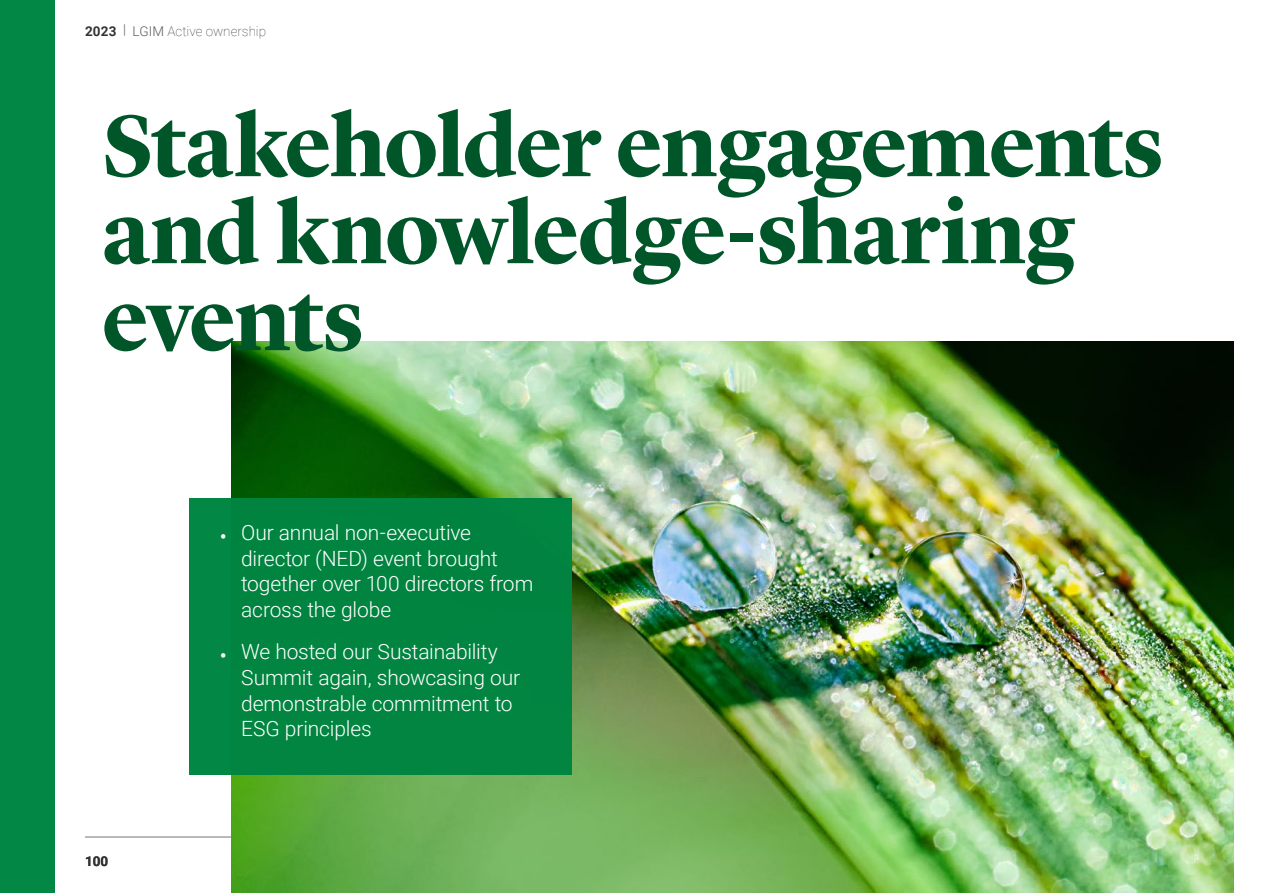
<style>
.page{position:relative;width:1263px;height:893px;background:#fff}
.page>*{position:absolute;margin:0;border:0;box-sizing:border-box;transform-origin:0 0}
.Inside_page_header{font:700 90px/87px "Lyon Display";letter-spacing:-.02em;color:#005629}
.t1{font:300 21px/25.5px "Roboto";letter-spacing:-.01em;color:#fff}
.t2{font:100 13.5px "Roboto";letter-spacing:-.005em;color:#333}
.t3{font:700 13.5px "Roboto";color:#333}
.s1{font-weight:700}
.s2{font-weight:300;color:#5c5c5c}
.s3{font-weight:400}
</style>
<div class="page">
<hr style="left:85px;top:837px;width:1148px;height:1px;background:#737373">
<div style="left:0;top:0;width:54px;height:893px;background:#028844"></div>
<img style="left:232px;top:341px;width:1001px;height:552px">
<div style="left:189px;top:498px;width:383px;height:276px;background:#028844"></div>
<p class="t2" style="left:85px;top:21px;width:183px"><span class="s1">2023</span> <span class="s2">| LGIM</span> Active ownership</p>
<p class="Inside_page_header" style="left:102px;top:95px;width:1063px">Stakeholder engagements and knowledge-sharing events</p>
<p class="t3" style="left:85px;top:852px;width:25px">100</p>
<p class="t1" style="left:241px;top:519px;width:294px;text-indent:-21px"><span class="s3">•</span> Our annual non-executive director (NED) event brought together over 100 directors from across the globe</p>
<p class="t1" style="left:241px;top:638px;width:280px;text-indent:-21px"><span class="s3">•</span> We hosted our Sustainability<br>Summit again, showcasing our demonstrable commitment to<br>ESG principles</p>
</div>
